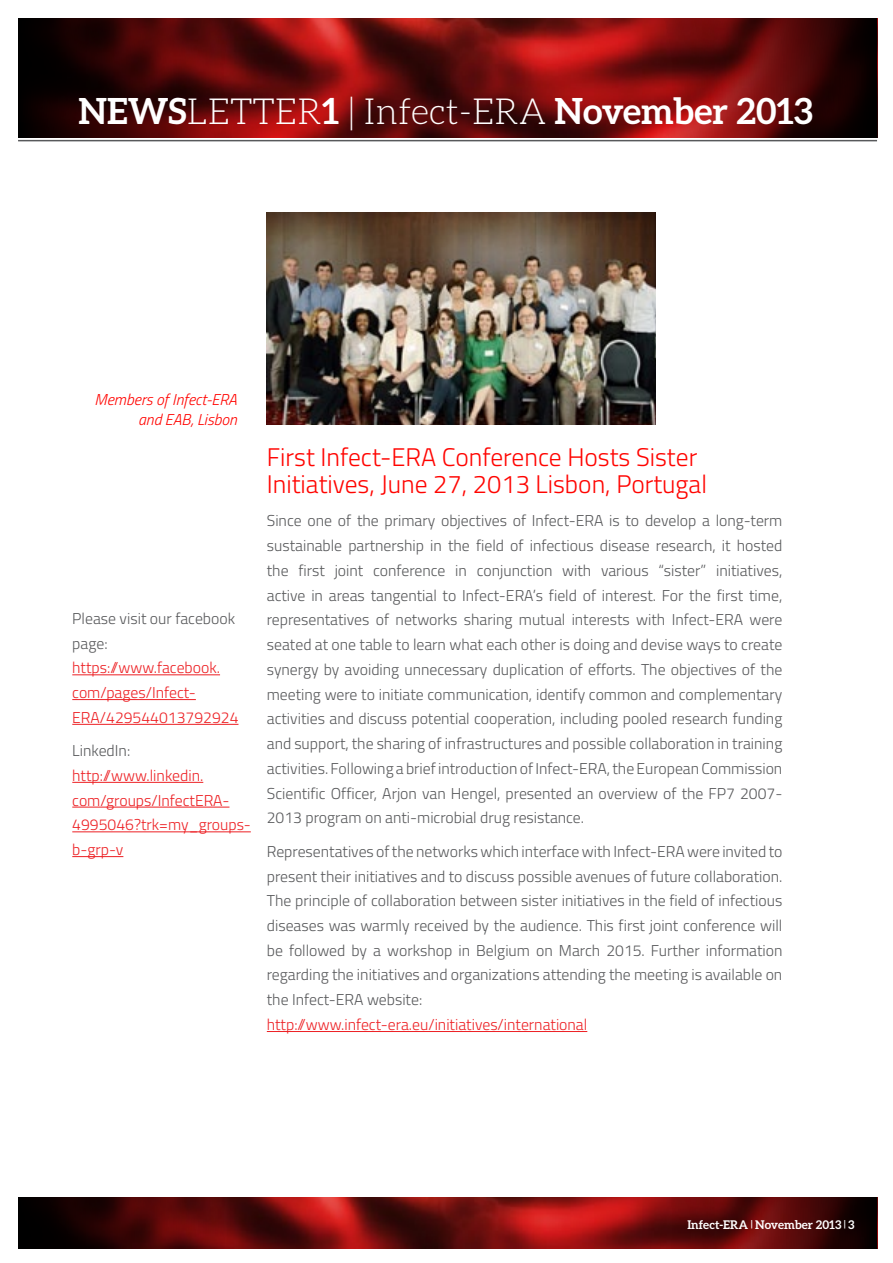
<style>
.page{position:relative;width:893px;height:1263px;background:#fff}
.page>*{position:absolute;margin:0;border:0;box-sizing:border-box;transform-origin:0 0}
.t1{font:700 36px "Aleo";color:#fff}
.t2{font:300 25.5px/27px "Titillium Web";color:#ff0400}
.t3{font:300 15.75px/24.8px "Titillium Web";color:#58595b}
.t4{font:300 15.75px "Titillium Web";color:#ed2024}
.t5{font:italic 300 15.75px/19.5px "Titillium Web";color:#ff0400;text-align:right}
.t6{font:700 12px "Aleo";color:#fff}
.t7{font:700 9px "Aleo";color:#fff}
.s1{font-weight:300}
.s2{font-size:9px}
</style>
<div class="page">
<hr style="left:18px;top:140px;width:859px;height:1px;background:#58595b">
<svg style="left:18px;top:18px;width:859px;height:119px;background:#5f0b0a"></svg>
<svg style="left:18px;top:1197px;width:859px;height:51px;background:#600b0b"></svg>
<img style="left:267px;top:213px;width:389px;height:211px">
<hr style="left:267px;top:1031px;width:320px;height:1px;background:#ed2024">
<hr style="left:72px;top:674px;width:148px;height:1px;background:#ed2024">
<hr style="left:72px;top:699px;width:124px;height:1px;background:#ed2024">
<hr style="left:72px;top:724px;width:166px;height:1px;background:#ed2024">
<hr style="left:72px;top:782px;width:131px;height:1px;background:#ed2024">
<hr style="left:72px;top:807px;width:157px;height:1px;background:#ed2024">
<hr style="left:72px;top:831px;width:179px;height:1px;background:#ed2024">
<hr style="left:72px;top:856px;width:51px;height:1px;background:#ed2024">
<h1 class="t1" style="left:78px;top:90px;width:736px">NEWS<span class="s1">LETTER</span>1 <span class="s1">| Infect-ERA</span> November 2013</h1>
<p class="t5" style="left:95px;top:389px;width:144px">Members of Infect-ERA and EAB, Lisbon</p>
<p class="t3" style="left:72px;top:605px;width:164px">Please visit our facebook page:</p>
<p class="t4" style="left:72px;top:656px;width:149px">https://www.facebook.</p>
<p class="t4" style="left:72px;top:706px;width:168px">ERA/429544013792924</p>
<p class="t4" style="left:72px;top:681px;width:125px">com/pages/Infect-</p>
<p class="t3" style="left:72px;top:737px;width:59px">LinkedIn:</p>
<p class="t4" style="left:72px;top:764px;width:133px">http://www.linkedin.</p>
<p class="t4" style="left:72px;top:789px;width:159px">com/groups/InfectERA-</p>
<p class="t4" style="left:72px;top:813px;width:180px">4995046?trk=my_groups-</p>
<p class="t4" style="left:72px;top:838px;width:53px">-b grp v-</p>
<h2 class="t2" style="left:267px;top:442px;width:442px">First Infect-ERA Conference Hosts Sister<br>Initiatives, June 27, 2013 Lisbon, Portugal</h2>
<p class="t3" style="left:267px;top:508px;width:517px;text-align:right">Since one of the primary objectives of Infect-ERA is to develop a long-term sustainable partnership in the field of infectious disease research it, hosted initiatives,</p>
<p class="t3" style="left:298px;top:557px;width:28px">first</p>
<p class="t3" style="left:373px;top:557px;width:74px">conference</p>
<p class="t3" style="left:267px;top:557px;width:517px">the<br>active in areas tangential to Infect-ERAs’ field of interest. For the first time, representatives of networks sharing mutual interests with Infect-ERA were seated at one table to learn what each other is doing and devise ways to create synergy by avoiding unnecessary duplication of efforts. The objectives of the meeting were to initiate communication, identify common and complementary activities and discuss potential cooperation, including pooled research funding and support, the sharing of infrastructures and possible collaboration in training activities.FollowingabriefintroductionofInfect-ERA,theEuropeanCommission Scientific Officer, Arjon van Hengel, presented an overview of the FP7 2007- 2013 program on anti-microbial drug resistance.</p>
<p class="t3" style="left:267px;top:838px;width:517px;text-align:justify">RepresentativesofthenetworkswhichinterfacewithInfect-ERAwereinvitedto present their initiatives and to discuss possible avenues of future collaboration.<br>The principle of collaboration between sister initiatives in the field of infectious diseases was warmly received by the audience. This first joint conference will be followed by a workshop in Belgium on March 2015. Further information regarding the initiatives and organizations attending the meeting is available on the Infect-ERA website:</p>
<p class="t4" style="left:267px;top:1013px;width:322px">http://www.infect-era.eu/initiatives/international</p>
<p class="t3" style="left:562px;top:557px;width:31px">with</p>
<p class="t3" style="left:659px;top:557px;width:49px">“sister”</p>
<p class="t3" style="left:335px;top:557px;width:30px">joint</p>
<p class="t3" style="left:455px;top:557px;width:13px">in</p>
<p class="t3" style="left:477px;top:557px;width:77px">conjunction</p>
<p class="t3" style="left:601px;top:557px;width:49px">various</p>
<p class="t6" style="left:687px;top:1217px;width:62px">Infect-ERA</p>
<p class="t6" style="left:755px;top:1217px;width:101px">November 2013 3<span class="s2">|</span></p>
<p class="t7" style="left:751px;top:1219px;width:3px">|</p>
</div>
